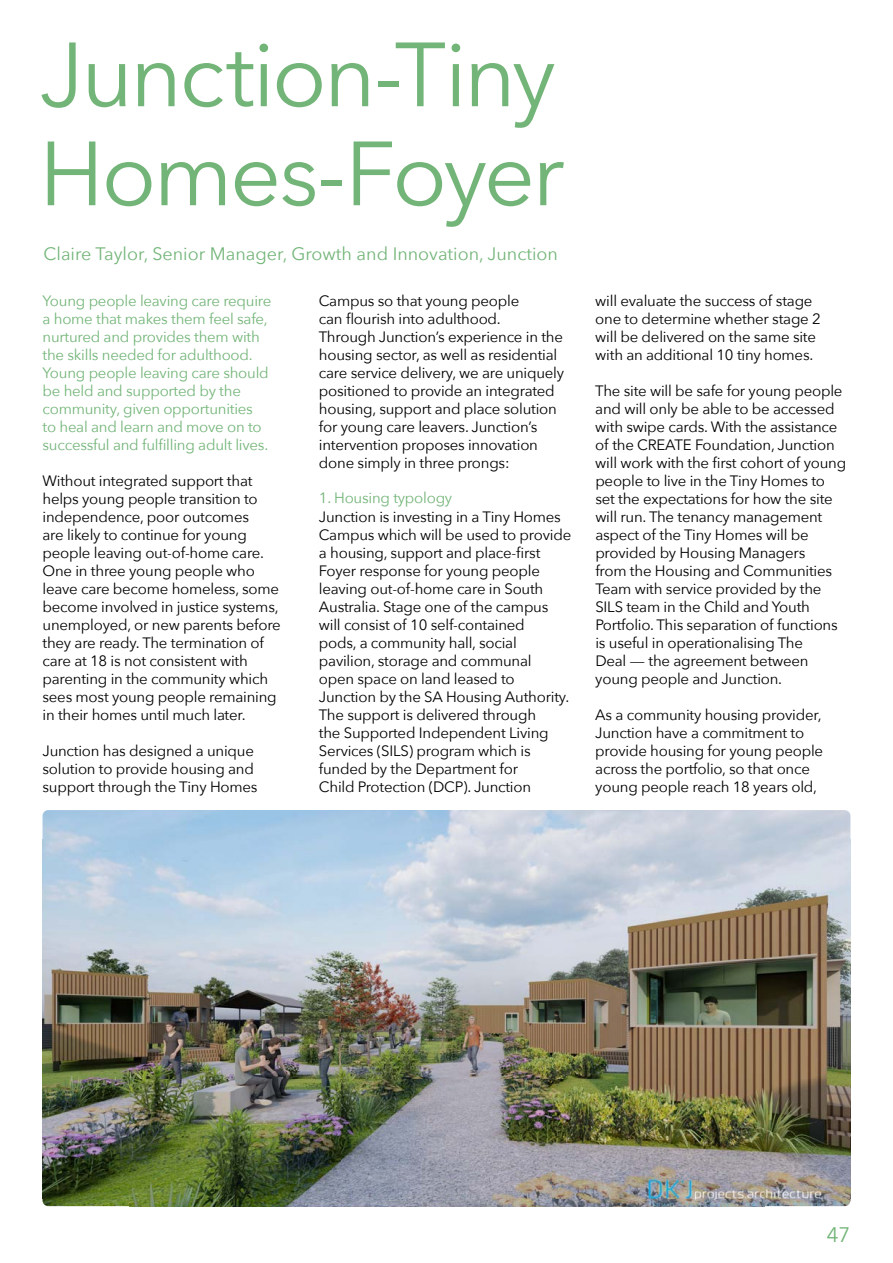
<style>
.page{position:relative;width:893px;height:1263px;background:#fff}
.page>*{position:absolute;margin:0;border:0;box-sizing:border-box;transform-origin:0 0}
.t1{font:90px/99px "Avenir Next";letter-spacing:-.035em;color:#73b578}
.t2{font:21px "Avenir Next";color:#73b578}
.t3{font:18px "Avenir Next";color:#73b578}
.t4{font:15px/18px "Avenir Next";letter-spacing:-.015em;color:#000}
.t5{font:15px/18px "Avenir Next";letter-spacing:-.015em;color:#73b578}
</style>
<div class="page">
<img style="left:43px;top:810px;width:807px;height:396px">
<h1 class="t1" style="left:39px;top:22px;width:527px">Junction-Tiny<br>Homes-Foyer</h1>
<p class="t3" style="left:44px;top:239px;width:516px">Claire Taylor, Senior Manager, Growth and Innovation, Junction</p>
<p class="t5" style="left:43px;top:291px;width:230px">Young people leaving care require a home that makes them feel safe, nurtured and provides them with the skills needed for adulthood.<br>Young people leaving care should be held and supported by the community, given opportunities<br>to heal and learn and move on to successful and fulfilling adult lives.</p>
<p class="t4" style="left:43px;top:471px;width:240px">Without integrated support that helps young people transition to independence, poor outcomes<br>are likely to continue for young people leaving out‑of‑home care.<br>One in three young people who leave care become homeless, some become involved in justice systems, unemployed, or new parents before they are ready. The termination of care at 18 is not consistent with parenting in the community which sees most young people remaining in their homes until much later.</p>
<p class="t4" style="left:43px;top:741px;width:217px">Junction has designed a unique solution to provide housing and support through the Tiny Homes</p>
<p class="t4" style="left:319px;top:291px;width:247px">Campus so that young people<br>can flourish into adulthood.<br>Through Junction’s experience in the housing sector, as well as residential care service delivery, we are uniquely positioned to provide an integrated housing, support and place solution for young care leavers. Junction’s intervention proposes innovation done simply in three prongs:</p>
<p class="t5" style="left:319px;top:488px;width:135px">1. Housing typology</p>
<p class="t4" style="left:319px;top:507px;width:254px">Junction is investing in a Tiny Homes Campus which will be used to provide a housing, support and place‑first Foyer response for young people leaving out‑of‑home care in South Australia. Stage one of the campus will consist of 10 self‑contained<br>pods, a community hall, social pavilion, storage and communal<br>open space on land leased to Junction by the SA Housing Authority.<br>The support is delivered through<br>the Supported Independent Living Services (SILS) program which is funded by the Department for<br>Child Protection (DCP). Junction</p>
<p class="t4" style="left:595px;top:291px;width:227px">will evaluate the success of stage one to determine whether stage 2 will be delivered on the same site with an additional 10 tiny homes.</p>
<p class="t4" style="left:595px;top:381px;width:252px">The site will be safe for young people and will only be able to be accessed with swipe cards. With the assistance of the CREATE Foundation, Junction will work with the first cohort of young people to live in the Tiny Homes to set the expectations for how the site will run. The tenancy management aspect of the Tiny Homes will be provided by Housing Managers<br>from the Housing and Communities Team with service provided by the SILS team in the Child and Youth Portfolio. This separation of functions is useful in operationalising The<br>Deal —the agreement between young people and Junction.</p>
<p class="t4" style="left:595px;top:705px;width:229px">As a community housing provider,<br>Junction have a commitment to provide housing for young people across the portfolio, so that once young people reach 18 years old,</p>
<h2 class="t2" style="left:826px;top:1217px;width:25px">47</h2>
</div>
